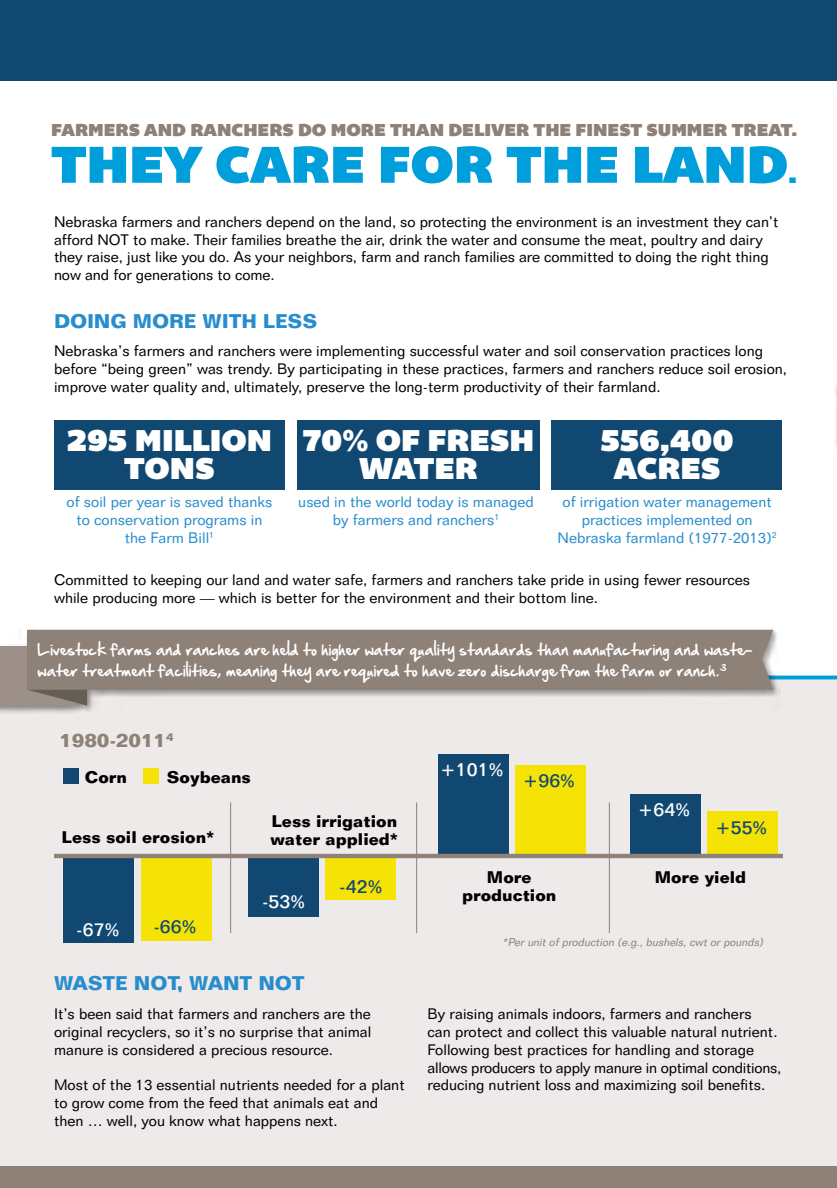
<style>
.page{position:relative;width:837px;height:1188px;background:#fff}
.page>*{position:absolute;margin:0;border:0;box-sizing:border-box;transform-origin:0 0}
.t1{font:53.25px "Bemio";color:#009fdc}
.t2{font:30.9px/28.5px "Bemio";color:#fff;text-align:center}
.t3{font:700 19.5px "Folio BT";letter-spacing:-.01em;color:#288dcd}
.t4{font:700 19.5px "Folio BT";letter-spacing:-.01em;color:#8e8178}
.t5{font:500 18.75px "Folio BT";color:#fff}
.t6{font:500 18.75px "Folio BT";color:#114872}
.t7{font:17.85px "Bemio";color:#8e8178}
.t8{font:700 16.5px/18px "Folio BT";color:#000}
.t9{font:15px/18px "Folio BT";color:#000}
.t10{font:15px/18px "Folio BT";color:#288dcd;text-align:center}
.t11{font:13.8px/21px "Handof Sean";letter-spacing:.025em;color:#fff}
.t12{font:italic 11.1px "Folio BT";color:#8e8178}
.s1{font-size:27.45px}
</style>
<div class="page">
<div style="left:297px;top:420px;width:243px;height:70px;background:#114872"></div>
<div style="left:551px;top:420px;width:231px;height:70px;background:#114872"></div>
<div style="left:54px;top:420px;width:231px;height:70px;background:#114872"></div>
<hr style="left:835px;top:365px;width:2px;height:85px;background:#000;opacity:.41">
<div style="left:0;top:678px;width:837px;height:510px;background:#edeae9"></div>
<hr style="left:0;top:676px;width:837px;height:3px;background:#009fdc">
<div style="left:0;top:1166px;width:837px;height:22px;background:#8e8178"></div>
<div style="left:0;top:0;width:837px;height:80px;background:#114872"></div>
<div style="left:0;top:628px;width:781px;height:85px;background:#000;opacity:.41"></div>
<div style="left:0;top:646px;width:75px;height:60px;background:#9c9088"></div>
<svg style="left:29px;top:690px;width:58px;height:16px"></svg>
<div style="left:27px;top:630px;width:746px;height:60px;background:#8e8178"></div>
<div style="left:438px;top:754px;width:70px;height:101px;background:#114872"></div>
<div style="left:63px;top:858px;width:70px;height:84px;background:#114872"></div>
<div style="left:141px;top:858px;width:70px;height:83px;background:#f4e304"></div>
<div style="left:248px;top:858px;width:71px;height:59px;background:#114872"></div>
<div style="left:326px;top:858px;width:70px;height:41px;background:#f4e304"></div>
<div style="left:515px;top:765px;width:70px;height:90px;background:#f4e304"></div>
<div style="left:630px;top:794px;width:71px;height:61px;background:#114872"></div>
<div style="left:707px;top:812px;width:71px;height:43px;background:#f4e304"></div>
<hr style="left:54px;top:854px;width:729px;height:4px;background:#8e8178">
<hr style="left:416px;top:802px;width:1px;height:131px;background:#8e8178">
<hr style="left:609px;top:802px;width:1px;height:131px;background:#8e8178">
<hr style="left:230px;top:802px;width:1px;height:131px;background:#8e8178">
<div style="left:63px;top:768px;width:16px;height:16px;background:#114872"></div>
<div style="left:143px;top:768px;width:16px;height:16px;background:#f4e304"></div>
<p class="t7" style="left:51px;top:116px;width:748px">FARMERS AND RANCHERS DO MORE THAN DELIVER THE FINEST SUMMER TREAT.</p>
<h1 class="t1" style="left:51px;top:122px;width:748px">THEY CARE FOR THE LAND<span class="s1">.</span></h1>
<p class="t9" style="left:54px;top:212px;width:726px">Nebraska farmers and ranchers depend on the land, so protecting the environment is an investment they can’t afford NOT to make. Their families breathe the air, drink the water and consume the meat, poultry and dairy they raise, just like you do. As your neighbors, farm and ranch families are committed to doing the right thing now and for generations to come.</p>
<h3 class="t3" style="left:54px;top:309px;width:265px">DOING MORE WITH LESS</h3>
<p class="t9" style="left:54px;top:342px;width:735px">Nebraska’s farmers and ranchers were implementing successful water and soil conservation practices long before “being green” was trendy. By participating in these practices, farmers and ranchers reduce soil erosion, improve water quality and, ultimately, preserve the long-term productivity of their farmland.</p>
<h2 class="t2" style="left:67px;top:426px;width:207px">295 MILLION<br>TONS</h2>
<p class="t10" style="left:67px;top:492px;width:207px">of soil per year is saved thanks to conservation programs in the Farm Bill<sup>1</sup></p>
<h2 class="t2" style="left:303px;top:426px;width:233px">70% OF FRESH<br>WATER</h2>
<p class="t10" style="left:298px;top:492px;width:237px">used in the world today is managed by farmers and ranchers<sup>1</sup></p>
<h2 class="t2" style="left:600px;top:426px;width:135px">556,400<br>ACRES</h2>
<p class="t10" style="left:558px;top:492px;width:221px">of irrigation water management practices implemented on<br>Nebraska farmland (1977-2013)<sup>2</sup></p>
<p class="t9" style="left:54px;top:570px;width:698px">Committed to keeping our land and water safe, farmers and ranchers take pride in using fewer resources while producing more — which is better for the environment and their bottom line.</p>
<p class="t11" style="left:38px;top:640px;width:716px">Livestock farms and ranches are held to higher water quality standards than manufacturing and waste&shy;water treatment facilities, meaning they are required to have zero discharge from the farm or ranch.<sup>3</sup></p>
<h3 class="t4" style="left:59px;top:728px;width:116px">1980-2011<sup>4</sup></h3>
<p class="t8" style="left:85px;top:768px;width:44px">Corn</p>
<p class="t8" style="left:167px;top:768px;width:86px">Soybeans</p>
<p class="t8" style="left:61px;top:828px;width:155px">Less soil erosion*</p>
<p class="t5" style="left:76px;top:918px;width:45px">-67%</p>
<p class="t6" style="left:153px;top:915px;width:45px">-66%</p>
<p class="t8" style="left:271px;top:812px;width:129px">Less irrigation water applied*</p>
<p class="t5" style="left:262px;top:890px;width:45px">-53%</p>
<p class="t6" style="left:339px;top:875px;width:45px">-42%</p>
<h3 class="t3" style="left:54px;top:971px;width:252px">WASTE NOT, WANT NOT</h3>
<p class="t9" style="left:54px;top:1004px;width:319px;text-align:justify">It’s been said that farmers and ranchers are the original recyclers, so it’s no surprise that animal manure is considered a precious resource.</p>
<p class="t9" style="left:54px;top:1076px;width:352px">Most of the 13 essential nutrients needed for a plant to grow come from the feed that animals eat and then … well, you know what happens next.</p>
<p class="t5" style="left:440px;top:758px;width:65px">+101%</p>
<p class="t6" style="left:523px;top:769px;width:54px">+96%</p>
<p class="t5" style="left:638px;top:798px;width:54px">+64%</p>
<p class="t6" style="left:715px;top:816px;width:54px">+55%</p>
<p class="t8" style="left:462px;top:868px;width:96px;text-align:center">More production</p>
<p class="t8" style="left:655px;top:868px;width:93px">More yield</p>
<p class="t12" style="left:502px;top:935px;width:265px">*Per unit of production (e.g., bushels, cwt or pounds)</p>
<p class="t9" style="left:427px;top:1004px;width:355px">By raising animals indoors, farmers and ranchers<br>can protect and collect this valuable natural nutrient.<br>Following best practices for handling and storage allows producers to apply manure in optimal conditions, reducing nutrient loss and maximizing soil benefits.</p>
</div>
